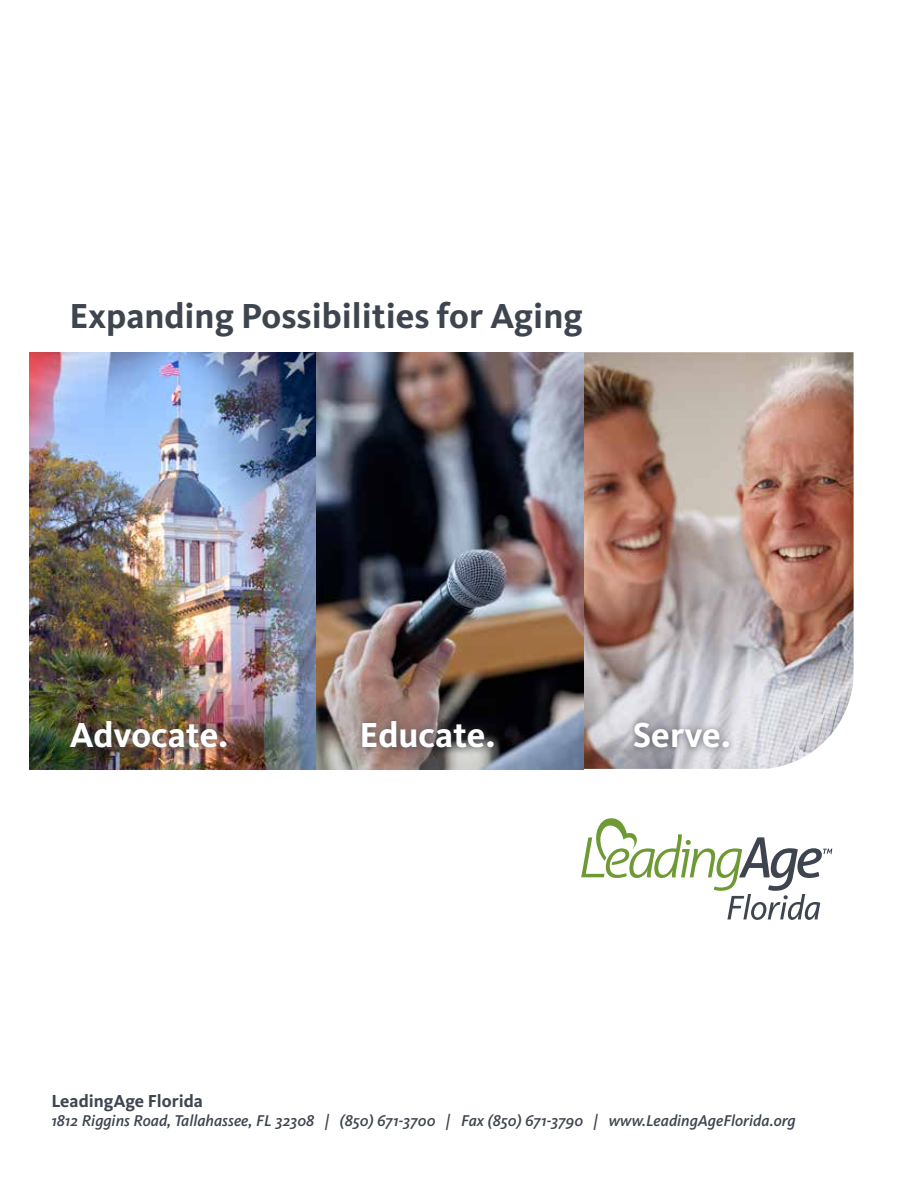
<style>
.page{position:relative;width:918px;height:1188px;background:#fff}
.page>*{position:absolute;margin:0;border:0;box-sizing:border-box;transform-origin:0 0}
.t1{font:700 36px "Kievit OT";color:#3f454f}
.t2{font:700 36px "Kievit OT";color:#fff}
.t3{font:700 18px "Kievit OT";color:#3f454f}
.t4{font:italic 500 16.2px "Kievit OT";color:#3f454f}
</style>
<div class="page">
<svg style="left:581px;top:818px;width:251px;height:102px"></svg>
<img style="left:584px;top:352px;width:270px;height:417px">
<img style="left:315px;top:352px;width:269px;height:417px">
<div style="left:355px;top:714px;width:146px;height:42px;background:#3f454f;opacity:.75"></div>
<div style="left:627px;top:715px;width:109px;height:41px;background:#3f454f;opacity:.75"></div>
<img style="left:29px;top:352px;width:286px;height:418px">
<div style="left:63px;top:714px;width:171px;height:42px;background:#3f454f;opacity:.75"></div>
<h1 class="t1" style="left:69px;top:294px;width:515px">Expanding Possibilities for Aging</h1>
<h1 class="t2" style="left:69px;top:713px;width:160px">Advocate.</h1>
<h1 class="t2" style="left:360px;top:714px;width:138px">Educate.</h1>
<h1 class="t2" style="left:633px;top:714px;width:100px">Serve.</h1>
<p class="t3" style="left:51px;top:1090px;width:153px">LeadingAge Florida</p>
<p class="t4" style="left:51px;top:1111px;width:746px">1812 Riggins Road, Tallahassee, FL 32308 | (850) 671-3700 | Fax (850) 671-3790 | www.LeadingAgeFlorida.org</p>
</div>
